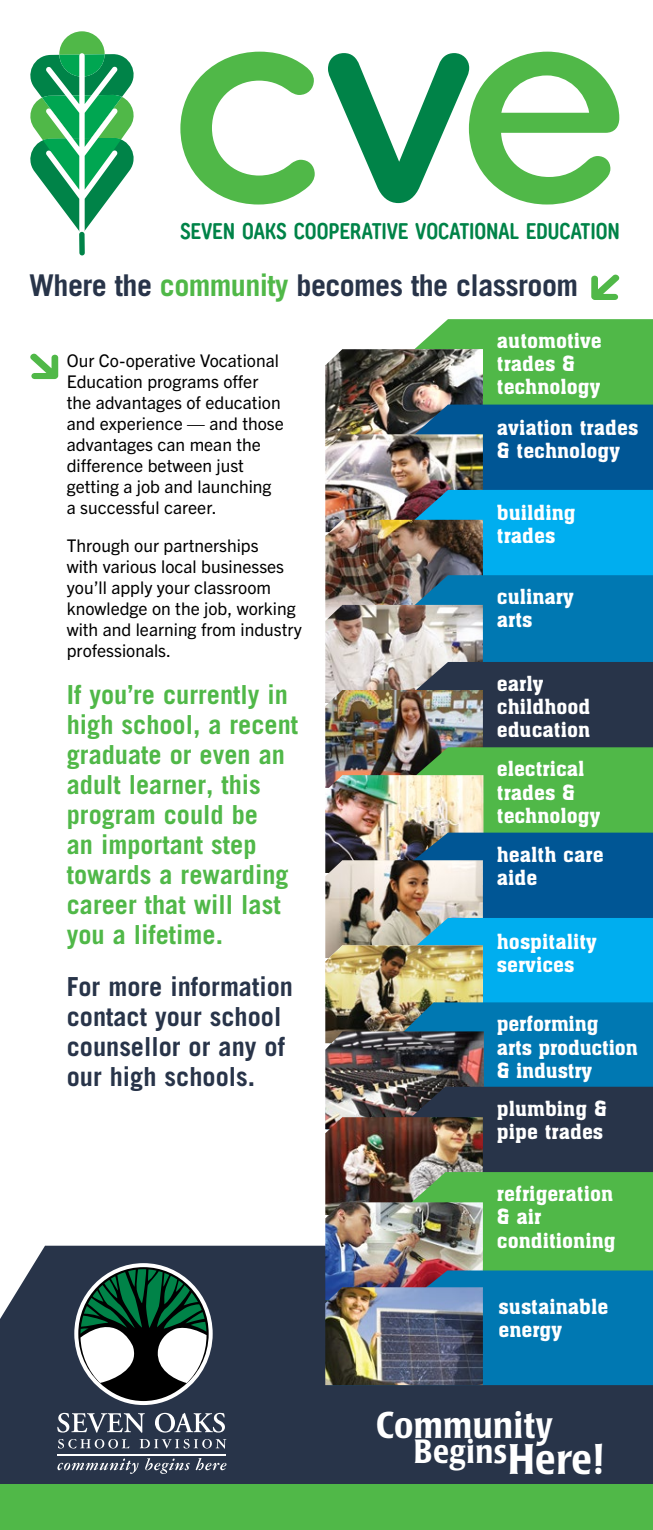
<style>
.page{position:relative;width:653px;height:1530px;background:#fff}
.page>*{position:absolute;margin:0;border:0;box-sizing:border-box;transform-origin:0 0}
.t1{font:500 condensed 36.88px "Poppl Laudatio";letter-spacing:.01em;color:#fff}
.t2{font:500 condensed 33.25px "Poppl Laudatio";letter-spacing:.01em;color:#fff}
.t3{font:700 30px "Trade Gothic";letter-spacing:-.02em;color:#283449}
.t4{font:700 26.25px/30px "Trade Gothic";color:#50b848}
.t5{font:700 26.25px/30px "Trade Gothic";color:#283449}
.t6{font:22.62px "TT Rounds Neue Com D Bold";letter-spacing:-.01em;color:#008348}
.t7{font:20.5px/23.1px "Aachen BT";color:#fff}
.t8{font:17.5px/21px "Trade Gothic Next LT Pro";color:#000}
.s1{color:#50b848}
.s2{font-size:42.5px}
</style>
<div class="page">
<div style="left:0;top:1246px;width:652px;height:239px;background:#283449"></div>
<svg style="left:57px;top:1413px;width:88px;height:20px"></svg>
<svg style="left:155px;top:1413px;width:70px;height:20px"></svg>
<svg style="left:57px;top:1459px;width:81px;height:15px"></svg>
<svg style="left:145px;top:1458px;width:45px;height:16px"></svg>
<svg style="left:196px;top:1458px;width:30px;height:12px"></svg>
<hr style="left:57px;top:1454px;width:169px;height:1px;background:#fff">
<svg style="left:58px;top:1439px;width:71px;height:10px"></svg>
<svg style="left:139px;top:1439px;width:87px;height:10px"></svg>
<svg style="left:74px;top:1263px;width:139px;height:142px"></svg>
<div style="left:0;top:1485px;width:652px;height:45px;background:#50b848"></div>
<div style="left:414px;top:319px;width:238px;height:86px;background:#50b848"></div>
<img style="left:325px;top:349px;width:158px;height:85px">
<svg style="left:329px;top:405px;width:323px;height:85px;background:#10578a"></svg>
<img style="left:325px;top:434px;width:158px;height:86px">
<svg style="left:329px;top:490px;width:323px;height:85px;background:#17a4d9"></svg>
<img style="left:325px;top:520px;width:158px;height:85px">
<svg style="left:329px;top:575px;width:323px;height:87px;background:#1274a4"></svg>
<img style="left:325px;top:605px;width:158px;height:85px">
<svg style="left:329px;top:662px;width:323px;height:85px;background:#424b5b"></svg>
<img style="left:325px;top:690px;width:158px;height:85px">
<svg style="left:329px;top:747px;width:323px;height:86px;background:#52a849"></svg>
<img style="left:325px;top:775px;width:158px;height:58px">
<svg style="left:325px;top:833px;width:327px;height:169px;background:#378bb2"></svg>
<img style="left:325px;top:945px;width:158px;height:57px">
<svg style="left:325px;top:1002px;width:327px;height:85px;background:#1075a3"></svg>
<img style="left:325px;top:1031px;width:159px;height:86px">
<svg style="left:327px;top:1087px;width:325px;height:85px;background:#353e4f"></svg>
<img style="left:325px;top:1117px;width:158px;height:85px">
<svg style="left:326px;top:1172px;width:326px;height:98px;background:#52a948"></svg>
<img style="left:325px;top:1202px;width:158px;height:85px">
<svg style="left:328px;top:1270px;width:324px;height:115px;background:#0b75ab"></svg>
<img style="left:325px;top:1287px;width:158px;height:98px">
<svg style="left:180px;top:52px;width:134px;height:153px"></svg>
<svg style="left:328px;top:52px;width:291px;height:153px"></svg>
<svg style="left:30px;top:31px;width:104px;height:202px"></svg>
<div style="left:79px;top:232px;width:6px;height:23px;background:#008348;border-radius:3px"></div>
<svg style="left:591px;top:275px;width:28px;height:25px"></svg>
<svg style="left:30px;top:354px;width:28px;height:25px"></svg>
<p class="t6" style="left:180px;top:216px;width:441px">SEVEN OAKS COOPERATIVE VOCATIONAL EDUCATION</p>
<h3 class="t3" style="left:29px;top:267px;width:550px">Where the <span class="s1">community</span> becomes the classroom</h3>
<p class="t8" style="left:67px;top:349px;width:218px">Our Co-operative Vocational<br>Education programs offer the advantages of education and experience — and those advantages can mean the difference between just getting a job and launching a successful career.</p>
<p class="t8" style="left:67px;top:534px;width:237px">Through our partnerships<br>with various local businesses you’ll apply your classroom knowledge on the job, working with and learning from industry professionals.</p>
<h3 class="t4" style="left:67px;top:679px;width:233px">If you’re currently in high school, a recent graduate or even an adult learner, this program could be<br>an important step towards a rewarding career that will last you a lifetime.</h3>
<h3 class="t5" style="left:67px;top:971px;width:228px">For more information contact your school counsellor or any of our high schools.</h3>
<p class="t7" style="left:497px;top:329px;width:106px">automotive trades &amp; technology</p>
<p class="t7" style="left:497px;top:415px;width:143px">aviation trades &amp; technology</p>
<p class="t7" style="left:497px;top:501px;width:80px">building trades</p>
<p class="t7" style="left:497px;top:585px;width:78px">culinary arts</p>
<p class="t7" style="left:497px;top:672px;width:95px">early childhood education</p>
<p class="t7" style="left:497px;top:757px;width:105px">electrical trades &amp; technology</p>
<p class="t7" style="left:497px;top:842px;width:108px">health care aide</p>
<p class="t7" style="left:497px;top:930px;width:101px">hospitality services</p>
<p class="t7" style="left:497px;top:1012px;width:142px">performing arts production &amp; industry</p>
<p class="t7" style="left:497px;top:1097px;width:111px">plumbing &amp; pipe trades</p>
<p class="t7" style="left:497px;top:1182px;width:120px">refrigeration &amp; air conditioning</p>
<p class="t7" style="left:498px;top:1295px;width:111px">sustainable energy</p>
<h1 class="t1" style="left:376px;top:1405px;width:178px">Community</h1>
<h2 class="t2" style="left:414px;top:1433px;width:190px">Begins<span class="s2">Here!</span></h2>
</div>
